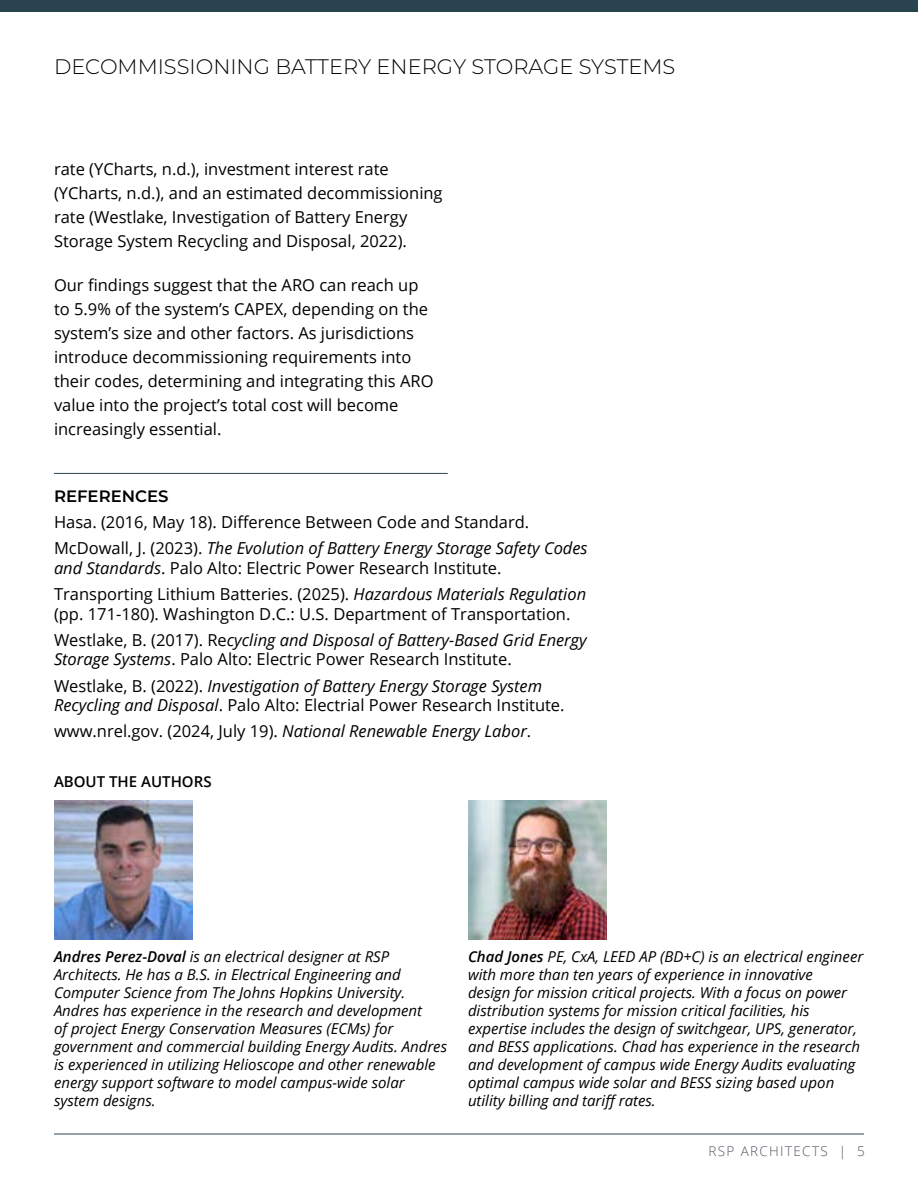
<style>
.page{position:relative;width:918px;height:1188px;background:#fff}
.page>*{position:absolute;margin:0;border:0;box-sizing:border-box;transform-origin:0 0}
.t1{font:300 21px "Montserrat";color:#000}
.t2{font:16.5px/24px "Open Sans";color:#000}
.t3{font:600 16.5px "Montserrat";color:#000}
.t4{font:italic 15px/18px "Open Sans";color:#000}
.t5{font:600 15px "Open Sans";color:#000}
.t6{font:300 13.5px "Open Sans";letter-spacing:.1em;color:#545861}
.s1{font-style:italic}
.s2{font-weight:600}
</style>
<div class="page">
<div style="left:0;top:0;width:918px;height:12px;background:#2a444f"></div>
<hr style="left:54px;top:1134px;width:810px;height:1px;background:#2a444f">
<img style="left:54px;top:801px;width:139px;height:139px">
<img style="left:468px;top:801px;width:139px;height:139px">
<hr style="left:54px;top:473px;width:394px;height:1px;background:#2a444f">
<p class="t1" style="left:54px;top:53px;width:623px">DECOMMISSIONING BATTERY ENERGY STORAGE SYSTEMS</p>
<p class="t2" style="left:54px;top:156px;width:390px">rate (YCharts, n.d.), investment interest rate (YCharts, n.d.), and an estimated decommissioning rate (Westlake, Investigation of Battery Energy Storage System Recycling and Disposal, 2022).</p>
<p class="t2" style="left:54px;top:272px;width:381px">Our findings suggest that the ARO can reach up to 5.9% of the system’s CAPEX, depending on the system’s size and other factors. As jurisdictions introduce decommissioning requirements into their codes, determining and integrating this ARO value into the project’s total cost will become increasingly essential.</p>
<p class="t3" style="left:54px;top:484px;width:116px">REFERENCES</p>
<p class="t2" style="left:54px;top:509px;width:535px;line-height:26.2px">Hasa. (2016, May 18). Difference Between Code and Standard.<br>McDowall, J. (2023). <span class="s1">The Evolution of Battery Energy Storage Safety Codes</span></p>
<p class="t2" style="left:54px;top:554px;width:534px;line-height:26.2px"><span class="s1">and Standards</span>. Palo Alto: Electric Power Research Institute.<br>Transporting Lithium Batteries. (2025). <span class="s1">Hazardous Materials Regulation</span></p>
<p class="t2" style="left:54px;top:600px;width:534px;line-height:26.2px">(pp. 171-180). Washington D.C.: U.S. Department of Transportation.<br>Westlake, B. (2017). Re<span class="s1">cycling and Disposal of Battery-Based Grid Energy</span></p>
<p class="t2" style="left:54px;top:646px;width:490px;line-height:26.2px"><span class="s1">Storage Systems</span>. Palo Alto: Electric Power Research Institute.<br>Westlake, B. (2022). <span class="s1">Investigation of Battery Energy Storage System</span></p>
<p class="t2" style="left:54px;top:692px;width:512px;line-height:26.2px"><span class="s1">Recycling and Disposal</span>. Palo Alto: Electrial Power Research Institute. www.nrel.gov. (2024, July 19). <span class="s1">National Renewable Energy Labor</span>.</p>
<p class="t5" style="left:54px;top:772px;width:159px">ABOUT THE AUTHORS</p>
<p class="t4" style="left:54px;top:947px;width:395px"><span class="s2">Andres Perez-Doval</span> is an electrical designer at RSP Architects. He has a B.S. in Electrical Engineering and Computer Science from The Johns Hopkins University.<br>Andres has experience in the research and development<br>of project Energy Conservation Measures (ECMs) for government and commercial building Energy Audits. Andres is experienced in utilizing Helioscope and other renewable energy support software to model campus-wide solar system designs.</p>
<p class="t4" style="left:468px;top:947px;width:397px"><span class="s2">Chad Jones</span> PE, CxA, LEED AP (BD+C) is an electrical engineer with more than ten years of experience in innovative<br>design for mission critical projects. With a focus on power distribution systems for mission critical facilities, his expertise includes the design of switchgear, UPS, generator, and BESS applications. Chad has experience in the research and development of campus wide Energy Audits evaluating optimal campus wide solar and BESS sizing based upon utility billing and tariff rates.</p>
<p class="t6" style="left:709px;top:1142px;width:158px">RSP ARCHITECTS | 5</p>
</div>
